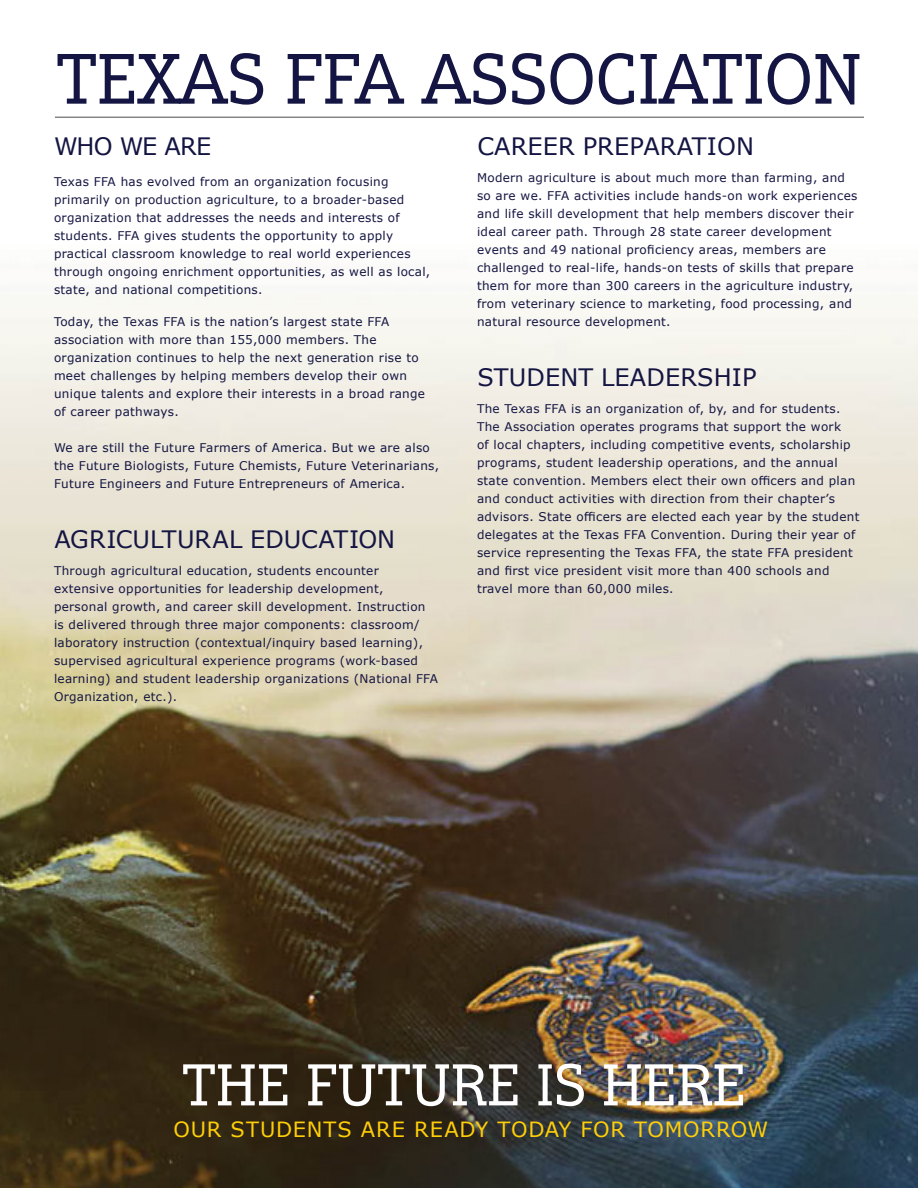
<style>
.page{position:relative;width:918px;height:1188px;background:#fff}
.page>*{position:absolute;margin:0;border:0;box-sizing:border-box;transform-origin:0 0}
.t1{font:69px "Justus Pro";color:#141542}
.t2{font:57px "Justus Pro";color:#fff}
.t3{font:24px "Verdana";letter-spacing:.005em;color:#141542}
.t4{font:21px "Verdana";letter-spacing:.035em;color:#fece08}
.t5{font:12px/18px "Verdana";letter-spacing:.025em;color:#141542}
.t6{font:12px/18px "Verdana";letter-spacing:.025em;color:#131541}
</style>
<div class="page">
<img style="left:0;top:116px;width:918px;height:1072px">
<hr style="left:55px;top:117px;width:809px;height:1px;background:#4b4c4d">
<p class="t1" style="left:56px;top:36px;width:807px">TEXAS FFA ASSOCIATION</p>
<p class="t3" style="left:54px;top:130px;width:159px">WHO WE ARE</p>
<p class="t6" style="left:54px;top:173px;width:378px">Texas FFA has evolved from an organization focusing primarily on production agriculture, to a broader-based organization that addresses the needs and interests of students. FFA gives students the opportunity to apply practical classroom knowledge to real world experiences through ongoing enrichment opportunities, as well as local, state, and national competitions.</p>
<p class="t6" style="left:54px;top:312px;width:373px">Today, the Texas FFA is the nation’s largest state FFA association with more than 155,000 members. The organization continues to help the next generation rise to meet challenges by helping members develop their own unique talents and explore their interests in a broad range of career pathways.</p>
<p class="t6" style="left:54px;top:438px;width:387px">We are still the Future Farmers of America. But we are also the Future Biologists, Future Chemists, Future Veterinarians,<br>Future Engineers and Future Entrepreneurs of America.</p>
<p class="t3" style="left:54px;top:523px;width:342px">AGRICULTURAL EDUCATION</p>
<p class="t5" style="left:54px;top:561px;width:386px">Through agricultural education, students encounter extensive opportunities for leadership development, personal growth, and career skill development. Instruction is delivered through three major components: classroom/ laboratory instruction (contextual/inquiry based learning), supervised agricultural experience programs (work-based learning) and student leadership organizations (National FFA Organization, etc.).</p>
<p class="t3" style="left:477px;top:130px;width:278px">CAREER PREPARATION</p>
<p class="t5" style="left:477px;top:168px;width:382px">Modern agriculture is about much more than farming, and so are we. FFA activities include hands-on work experiences and life skill development that help members discover their ideal career path. Through 28 state career development events and 49 national proficiency areas, members are challenged to real-life, hands-on tests of skills that prepare them for more than 300 careers in the agriculture industry, from veterinary science to marketing, food processing, and natural resource development.</p>
<p class="t3" style="left:477px;top:361px;width:281px">STUDENT LEADERSHIP</p>
<p class="t5" style="left:477px;top:399px;width:384px">The Texas FFA is an organization of, by, and for students.<br>The Association operates programs that support the work<br>of local chapters, including competitive events, scholarship programs, student leadership operations, and the annual state convention. Members elect their own officers and plan and conduct activities with direction from their chapter’s advisors. State officers are elected each year by the student delegates at the Texas FFA Convention. During their year of service representing the Texas FFA, the state FFA president and first vice president visit more than 400 schools and travel more than 60,000 miles.</p>
<p class="t2" style="left:182px;top:1049px;width:565px">THE FUTURE IS HERE</p>
<p class="t4" style="left:174px;top:1115px;width:596px">OUR STUDENTS ARE READY TODAY FOR TOMORROW</p>
</div>
